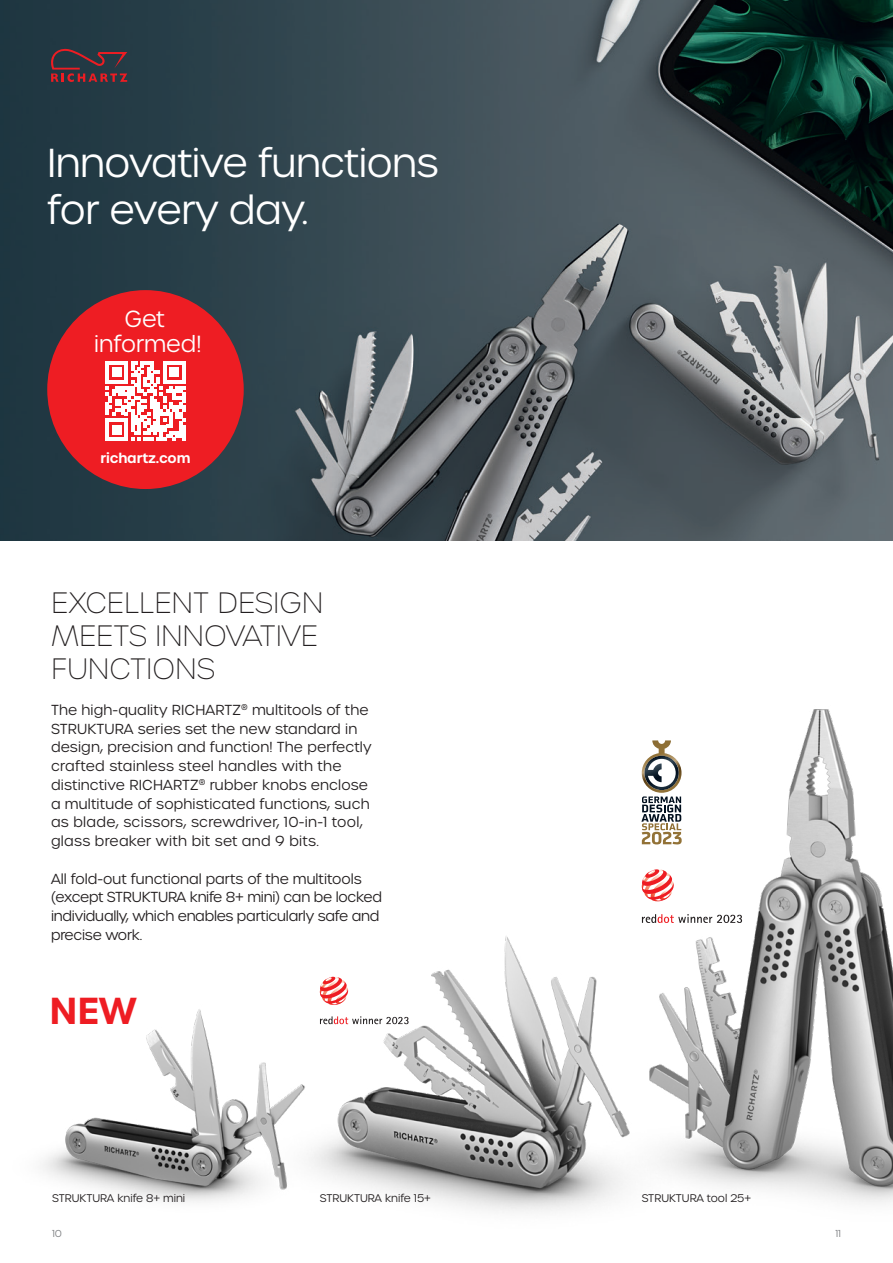
<style>
.page{position:relative;width:893px;height:1263px;background:#fff}
.page>*{position:absolute;margin:0;border:0;box-sizing:border-box;transform-origin:0 0}
.t1{font:300 39px/46.8px "Urbane";letter-spacing:-.015em;color:#fff}
.t2{font:600 36.3px "Urbane";color:#ee1d23}
.t3{font:100 28.5px/33px "Urbane";letter-spacing:.01em;color:#231f20}
.t4{font:300 22.5px/25.2px "Urbane";color:#fff;text-align:center}
.t5{font:300 14.1px/18.8px "Urbane";letter-spacing:.01em;color:#231f20}
.t6{font:300 14.1px/18.8px "Urbane";letter-spacing:-.02em;color:#231f20}
.t7{font:600 13.65px "Urbane";letter-spacing:-.01em;color:#fff}
.t8{font:300 10.8px "Urbane";color:#231f20}
.t9{font:300 9.75px "Urbane";color:#808285}
</style>
<div class="page">
<img style="left:42px;top:1117px;width:65px;height:72px">
<img style="left:740px;top:709px;width:153px;height:494px">
<img style="left:107px;top:844px;width:633px;height:368px">
<svg style="left:320px;top:1016px;width:89px;height:8px"></svg>
<svg style="left:320px;top:977px;width:28px;height:28px"></svg>
<svg style="left:642px;top:914px;width:100px;height:9px"></svg>
<svg style="left:642px;top:869px;width:32px;height:32px"></svg>
<svg style="left:641px;top:740px;width:41px;height:104px"></svg>
<img style="left:0;top:0;width:893px;height:540px">
<svg style="left:49px;top:48px;width:78px;height:34px;background:#4e333c"></svg>
<div style="left:47px;top:290px;width:197px;height:199px;background:#ee1d23;border-radius:50%"></div>
<svg style="left:106px;top:361px;width:79px;height:80px"></svg>
<h1 class="t1" style="left:47px;top:140px;width:393px">Innovative functions for every day.</h1>
<h3 class="t4" style="left:94px;top:306px;width:109px">Get informed!</h3>
<p class="t7" style="left:100px;top:449px;width:91px">richartz.com</p>
<h3 class="t3" style="left:52px;top:586px;width:273px">EXCELLENT DESIGN<br>MEETS INNOVATIVE<br>FUNCTIONS</h3>
<p class="t5" style="left:51px;top:700px;width:322px">The high-quality RICHARTZ<sup>®</sup> multitools of the STRUKTURA series set the new standard in design, precision and function! The perfectly crafted stainless steel handles with the distinctive RICHARTZ<sup>®</sup> rubber knobs enclose a multitude of sophisticated functions, such as blade, scissors, screwdriver, 10-in-1 tool, glass breaker with bit set and 9 bits.</p>
<p class="t6" style="left:51px;top:869px;width:333px">All fold-out functional parts of the multitools (except STRUKTURA knife 8+ mini) can be locked individually, which enables particularly safe and precise work.</p>
<h2 class="t2" style="left:49px;top:986px;width:89px">NEW</h2>
<p class="t8" style="left:52px;top:1191px;width:135px">STRUKTURA knife 8+ mini</p>
<p class="t8" style="left:320px;top:1191px;width:113px">STRUKTURA knife 15+</p>
<p class="t8" style="left:642px;top:1191px;width:111px">STRUKTURA tool 25+</p>
<p class="t9" style="left:52px;top:1227px;width:12px">10</p>
<p class="t9" style="left:835px;top:1227px;width:7px">11</p>
</div>
